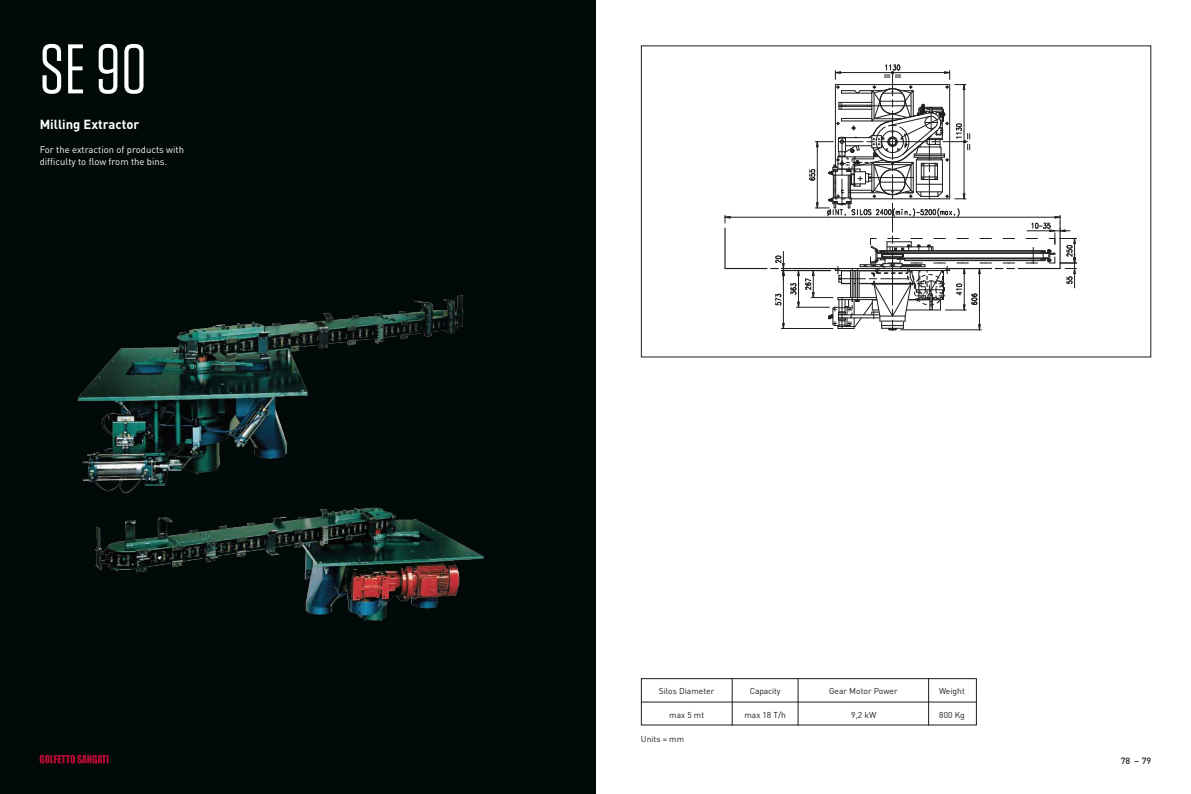
<style>
.page{position:relative;width:1191px;height:794px;background:#fff}
.page>*{position:absolute;margin:0;border:0;box-sizing:border-box;transform-origin:0 0}
.t1{font:70px "Tungsten";color:#fff}
.t2{font:700 13px "DIN";color:#fff}
.t3{font:9.5px/12px "DIN";color:#fff}
.t4{font:500 9px "DIN";color:#1d1d1b}
.t5{font:8.5px "DIN";color:#1d1d1b}
.t6{font:8.5px "DIN";letter-spacing:-.02em;color:#1d1d1b}
</style>
<div class="page">
<hr style="left:884px;top:253px;width:163px;height:1px;background:#1d1d1b">
<hr style="left:884px;top:258px;width:163px;height:1px;background:#1d1d1b">
<hr style="left:724px;top:228px;width:1px;height:40px;background:#1d1d1b">
<hr style="left:725px;top:268px;width:42px;height:1px;background:#1d1d1b">
<hr style="left:894px;top:217px;width:166px;height:1px;background:#1d1d1b">
<hr style="left:725px;top:217px;width:169px;height:1px;background:#1d1d1b">
<svg style="left:724px;top:215px;width:7px;height:8px"></svg>
<hr style="left:933px;top:250px;width:112px;height:1px;background:#1d1d1b">
<hr style="left:781px;top:268px;width:49px;height:1px;background:#1d1d1b">
<hr style="left:1018px;top:268px;width:42px;height:1px;background:#1d1d1b">
<hr style="left:904px;top:260px;width:141px;height:1px;background:#1d1d1b">
<hr style="left:879px;top:251px;width:166px;height:1px;background:#1d1d1b">
<hr style="left:781px;top:328px;width:52px;height:1px;background:#1d1d1b">
<hr style="left:796px;top:270px;width:34px;height:1px;background:#1d1d1b">
<hr style="left:796px;top:307px;width:33px;height:1px;background:#1d1d1b">
<svg style="left:770px;top:251px;width:29px;height:78px"></svg>
<svg style="left:805px;top:65px;width:209px;height:293px"></svg>
<hr style="left:839px;top:109px;width:32px;height:1px;background:#1d1d1b">
<hr style="left:839px;top:106px;width:32px;height:1px;background:#1d1d1b">
<hr style="left:839px;top:105px;width:32px;height:1px;background:#1d1d1b">
<hr style="left:839px;top:102px;width:32px;height:1px;background:#1d1d1b">
<svg style="left:1026px;top:215px;width:120px;height:143px"></svg>
<div style="left:814px;top:331px;width:331px;height:31px;background:#fff"></div>
<div style="left:1091px;top:223px;width:54px;height:139px;background:#fff"></div>
<div style="left:1076px;top:283px;width:24px;height:55px;background:#fff"></div>
<div style="left:641px;top:678px;width:336px;height:47px;border:1px solid #1d1d1b"></div>
<hr style="left:641px;top:701px;width:336px;height:1px;background:#1d1d1b">
<hr style="left:797px;top:678px;width:1px;height:47px;background:#1d1d1b">
<hr style="left:928px;top:678px;width:1px;height:47px;background:#1d1d1b">
<hr style="left:731px;top:678px;width:1px;height:47px;background:#1d1d1b">
<div style="left:0;top:0;width:595px;height:794px;background:#020a09"></div>
<svg style="left:40px;top:755px;width:68px;height:8px"></svg>
<img style="left:77px;top:296px;width:407px;height:325px">
<h1 class="t1" style="left:40px;top:33px;width:108px">SE 90</h1>
<h2 class="t2" style="left:40px;top:116px;width:101px">Milling Extractor</h2>
<p class="t3" style="left:40px;top:144px;width:146px">For the extraction of products with difficulty to flow from the bins.</p>
<p class="t5" style="left:659px;top:685px;width:57px">Silos Diameter</p>
<p class="t6" style="left:750px;top:685px;width:32px">Capacity</p>
<p class="t5" style="left:829px;top:685px;width:70px">Gear Motor Power</p>
<p class="t5" style="left:939px;top:685px;width:27px">Weight</p>
<p class="t5" style="left:744px;top:709px;width:43px">max 18 T/h</p>
<p class="t5" style="left:669px;top:709px;width:36px">max 5 mt</p>
<p class="t5" style="left:851px;top:709px;width:27px">9,2 kW</p>
<p class="t5" style="left:939px;top:709px;width:27px">800 Kg</p>
<p class="t5" style="left:641px;top:733px;width:45px">Units = mm</p>
<p class="t4" style="left:1120px;top:754px;width:32px">78 – 79</p>
</div>
